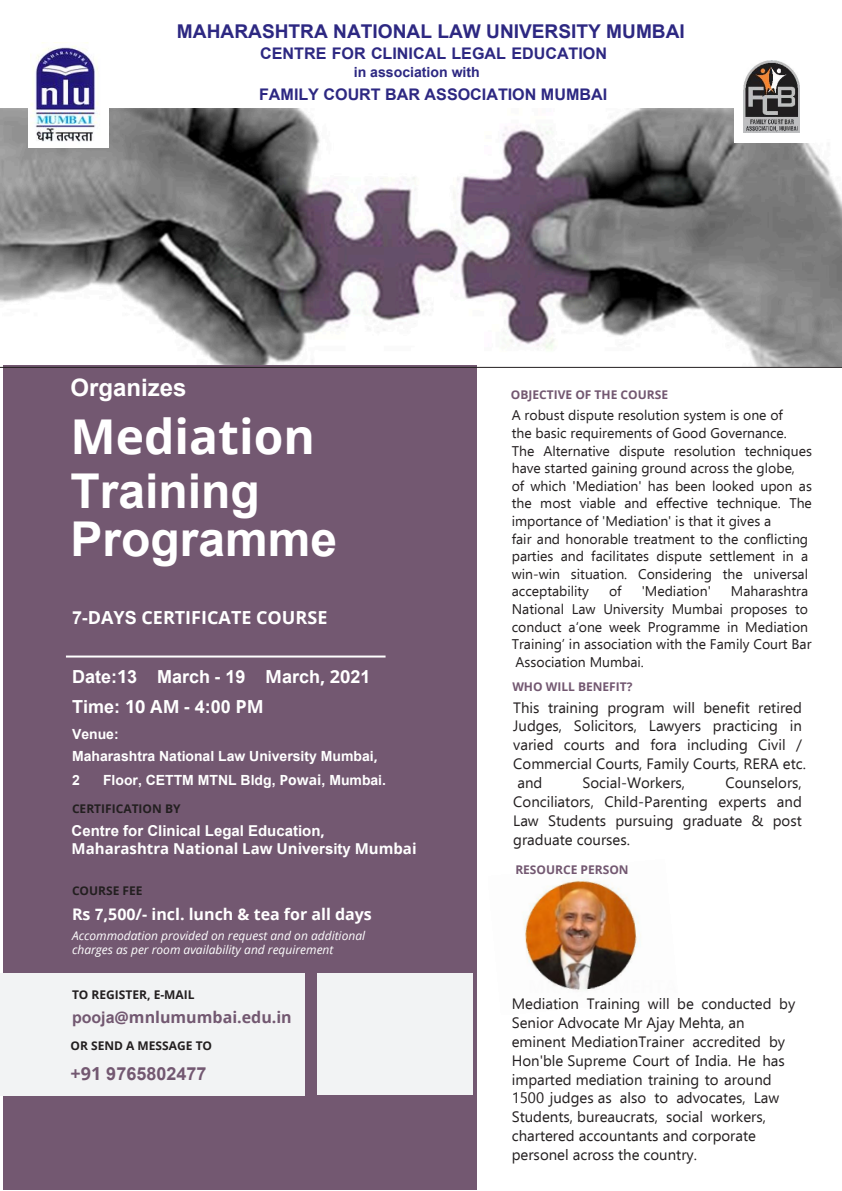
<style>
.page{position:relative;width:842px;height:1191px;background:#fff}
.page>*{position:absolute;margin:0;border:0;box-sizing:border-box;transform-origin:0 0}
.t1{font:700 48px/47.9px "Arial";color:#fff}
.t2{font:700 48px "Open Sans";color:#fff}
.t3{font:700 24px "Arial";color:#fff}
.t4{font:700 19px "Arial";color:#2d2882}
.t5{font:700 18px/30.1px "Arial";color:#fff}
.t6{font:700 18px "Open Sans";color:#fff}
.t7{font:700 18px "Arial";color:#735871}
.t8{font:700 16px "Arial";color:#2d2882}
.t9{font:700 16px "Open Sans";color:#fff}
.t10{font:700 16px "Open Sans";color:#735871}
.t11{font:15px/18.9px "Ebrima";color:#231f20}
.t12{font:700 15px "Open Sans";color:#fff}
.t13{font:700 15px "Arial";color:#fff}
.t14{font:14px/17.6px "Ebrima";color:#231f20}
.t15{font:700 14px/22.8px "Arial";color:#fff}
.t16{font:700 14px "Arial";color:#2d2882}
.t17{font:italic 12px/14.4px "Open Sans";color:#fff}
.t18{font:700 12px "Open Sans";color:#231f20}
.t19{font:700 12px "Open Sans";color:#735871}
.s1{font-family:"Arial"}
.s2{font-family:"Open Sans"}
</style>
<div class="page">
<img style="left:0;top:109px;width:842px;height:258px">
<div style="left:3px;top:365px;width:473px;height:824px;background:#735871"></div>
<hr style="left:66px;top:655px;width:320px;height:2px;background:#fff">
<div style="left:0;top:973px;width:304px;height:122px;background:#f2f3f4"></div>
<div style="left:28px;top:39px;width:80px;height:108px;background:#fff"></div>
<img style="left:31px;top:46px;width:69px;height:96px">
<hr style="left:0;top:367px;width:842px;height:1px;background:#231f20">
<div style="left:735px;top:35px;width:80px;height:108px;background:#fff"></div>
<img style="left:744px;top:60px;width:56px;height:73px">
<img style="left:523px;top:878px;width:118px;height:112px">
<div style="left:317px;top:973px;width:156px;height:121px;background:#f2f3f4"></div>
<h3 class="t4" style="left:177px;top:21px;width:509px">MAHARASHTRA NATIONAL LAW UNIVERSITY MUMBAI</h3>
<p class="t8" style="left:260px;top:45px;width:348px">CENTRE FOR CLINICAL LEGAL EDUCATION</p>
<p class="t16" style="left:354px;top:65px;width:128px">in association with</p>
<p class="t8" style="left:259px;top:85px;width:350px">FAMILY COURT BAR ASSOCIATION MUMBAI</p>
<h2 class="t3" style="left:71px;top:374px;width:117px">Organizes</h2>
<p class="t19" style="left:511px;top:386px;width:159px">OBJECTIVE OF THE COURSE</p>
<h1 class="t2" style="left:71px;top:403px;width:246px">Mediation</h1>
<h1 class="t1" style="left:71px;top:467px;width:268px">Training<br>Programme</h1>
<p class="t6" style="left:72px;top:605px;width:257px"><span class="s1">7</span>-DAY<span class="s1">S</span> CERTIFICATE COURSE</p>
<p class="t5" style="left:72px;top:661px;width:300px">Date:<span class="s2">1</span>3 March <span class="s2">-</span> 19 <span class="s2">M</span>arch<span class="s2">, 20</span>21<br>Time: <span class="s2">10 AM -</span> 4:00 <span class="s2">PM</span></p>
<p class="t15" style="left:72px;top:723px;width:307px">Venue:<br>Maharashtra National Law University Mumbai<span class="s2">,<br></span>2</p>
<p class="t15" style="left:103px;top:768px;width:284px">Floor, CETTM MTNL Bldg, <span class="s2">Powai</span>, Mumbai.</p>
<p class="t18" style="left:72px;top:800px;width:110px">CERTIFICATION BY</p>
<p class="t13" style="left:72px;top:822px;width:255px">Centre for Clinical Legal Education<span class="s2">,</span></p>
<p class="t12" style="left:72px;top:838px;width:346px">Maharashtra National Law Univ<span class="s1">ersity</span> Mumbai</p>
<p class="t18" style="left:72px;top:881px;width:72px">COURSE FEE</p>
<p class="t17" style="left:72px;top:927px;width:295px">Accommodation provided on request and on additional charges as per room availability and requirement</p>
<p class="t9" style="left:72px;top:902px;width:301px">Rs <span class="s1">7</span>,500/- incl. lunch &amp; tea for all days</p>
<p class="t18" style="left:72px;top:986px;width:124px">TO REGISTER, E-MAIL</p>
<p class="t10" style="left:72px;top:1005px;width:221px"><span class="s1">pooja</span>@mnlumumbai.edu.in</p>
<p class="t18" style="left:70px;top:1036px;width:143px">OR SEND A MESSAGE TO</p>
<p class="t7" style="left:70px;top:1063px;width:137px"><span class="s2">+91</span> 9765802477</p>
<p class="t14" style="left:512px;top:406px;width:302px">A robust dispute resolution system is one of<br>the basic requirements of Good Governance.<br>The Alternative dispute resolution techniques have started gaining ground across the globe,<br>of which 'Mediation' has been looked upon as the most viable and effective technique. The importance of 'Mediation' is that it gives a<br>fair and honorable treatment to the conflicting parties and facilitates dispute settlement in a win-win situation. Considering the universal acceptability</p>
<p class="t14" style="left:609px;top:582px;width:14px">of</p>
<p class="t14" style="left:642px;top:582px;width:71px">'Mediation'</p>
<p class="t14" style="left:512px;top:582px;width:301px;text-indent:219px">Maharashtra National Law University Mumbai proposes to conduct a‘one week Programme in Mediation Training’ in association with the Family Court Bar Association Mumbai.</p>
<p class="t19" style="left:512px;top:678px;width:122px">WHO WILL BENEFIT?</p>
<p class="t11" style="left:513px;top:697px;width:294px">This training program will benefit retired Judges, Solicitors, Lawyers practicing in varied courts and fora including Civil / Commercial Courts, Family Courts, RERA etc. and</p>
<p class="t11" style="left:513px;top:772px;width:290px;text-align:justify;text-indent:212px">Counselors, Conciliators, Child-Parenting experts and Law Students pursuing graduate &amp; post graduate courses.</p>
<p class="t11" style="left:583px;top:772px;width:104px">Social-Workers,</p>
<p class="t19" style="left:515px;top:861px;width:115px">RESOURCE PERSON</p>
<p class="t11" style="left:512px;top:993px;width:285px">Mediation Training will be conducted by Senior Advocate Mr Ajay Mehta, an eminent MediationTrainer accredited by Hon'ble Supreme Court of India. He has imparted mediation training to around 1500 judges as also to advocates, Law Students, bureaucrats, social workers, chartered accountants and corporate personel across the country.</p>
</div>
